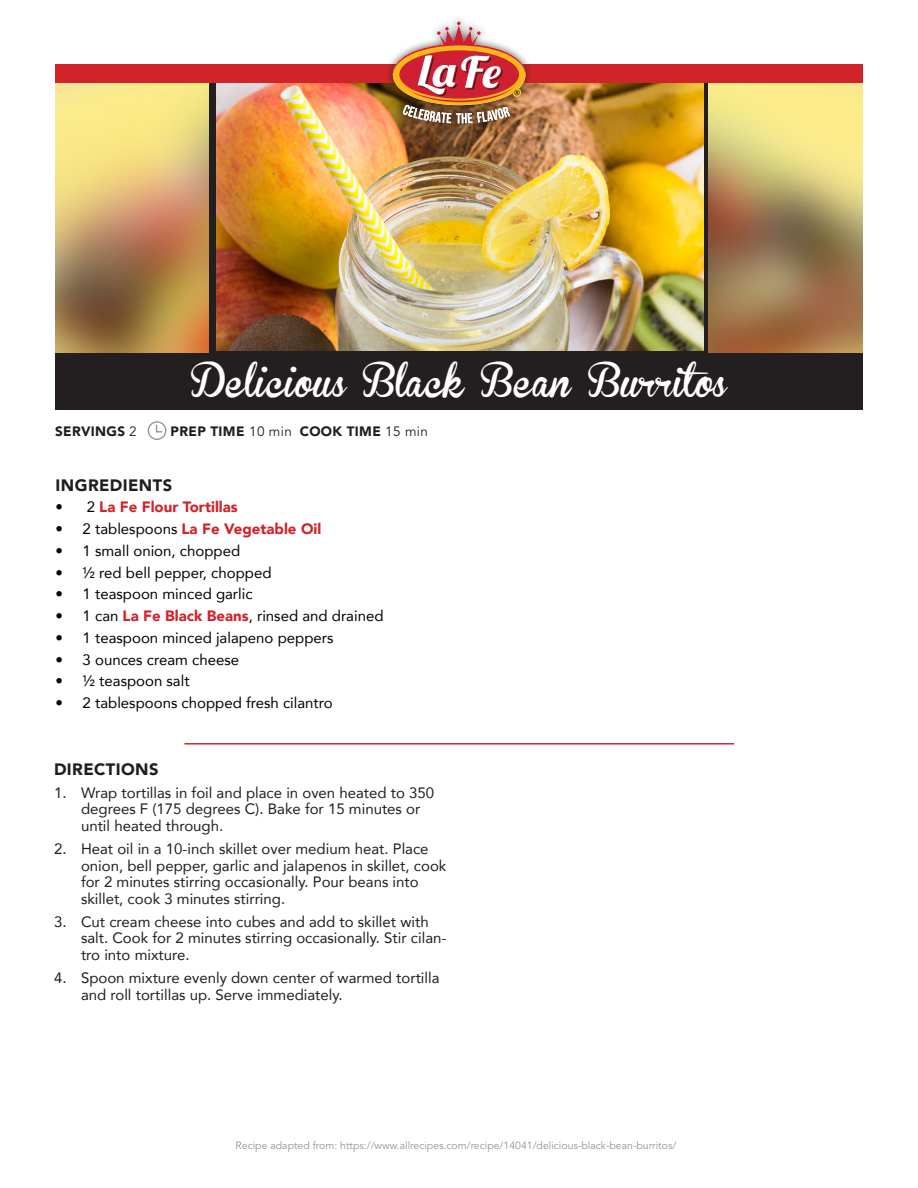
<style>
.page{position:relative;width:918px;height:1188px;background:#fff}
.page>*{position:absolute;margin:0;border:0;box-sizing:border-box;transform-origin:0 0}
.t1{font:33px "Brannboll Fet";color:#fff}
.t2{font:900 16.5px "Avenir";letter-spacing:.025em;color:#201d1e}
.t3{font:15px/16.5px "Avenir";color:#201d1e}
.t4{font:15px "Avenir";color:#000}
.t5{font:900 15px "Avenir";color:#d1232a}
.t6{font:900 13.5px "Avenir LT Std";letter-spacing:.025em;color:#201d1e}
.t7{font:10.5px "Avenir LT Std";color:#989293}
.s1{font-weight:400}
.s2{font-weight:400;color:#000}
.s3{font-weight:900;color:#d1232a}
</style>
<div class="page">
<img style="left:55px;top:83px;width:808px;height:270px">
<div style="left:55px;top:353px;width:808px;height:57px;background:#231f20"></div>
<svg style="left:210px;top:83px;width:498px;height:270px;background:#3b342b"></svg>
<hr style="left:184px;top:743px;width:550px;height:2px;background:#d1232a">
<svg style="left:147px;top:421px;width:20px;height:19px"></svg>
<img style="left:216px;top:83px;width:487px;height:267px">
<div style="left:55px;top:65px;width:808px;height:18px;background:#d1232a"></div>
<div style="left:385px;top:14px;width:149px;height:118px;background:#231f20;opacity:.75"></div>
<svg style="left:393px;top:22px;width:132px;height:101px"></svg>
<p class="t1" style="left:191px;top:365px;width:538px">Delicious Black Bean Burritos</p>
<p class="t6" style="left:55px;top:423px;width:83px">SERVINGS <span class="s1">2</span></p>
<p class="t6" style="left:171px;top:423px;width:259px">PREP TIME <span class="s1">10 min</span> COOK TIME <span class="s1">15 min</span></p>
<p class="t2" style="left:56px;top:471px;width:118px">INGREDIENTS</p>
<p class="t5" style="left:56px;top:494px;width:184px"><span class="s2">• 2</span> La Fe Flour Tortillas</p>
<p class="t5" style="left:56px;top:516px;width:267px"><span class="s2">• 2 tablespoons</span> La Fe Vegetable Oil</p>
<p class="t4" style="left:56px;top:539px;width:186px">• 1 small onion, chopped</p>
<p class="t4" style="left:56px;top:560px;width:217px">• ½ red bell pepper, chopped</p>
<p class="t4" style="left:56px;top:582px;width:199px">• 1 teaspoon minced garlic</p>
<p class="t4" style="left:56px;top:604px;width:329px">• 1 can <span class="s3">La Fe Black Beans</span>, rinsed and drained</p>
<p class="t4" style="left:56px;top:626px;width:279px">• 1 teaspoon minced jalapeno peppers</p>
<p class="t4" style="left:56px;top:647px;width:185px">• 3 ounces cream cheese</p>
<p class="t4" style="left:56px;top:669px;width:136px">• ½ teaspoon salt</p>
<p class="t4" style="left:56px;top:691px;width:279px">• 2 tablespoons chopped fresh cilantro</p>
<p class="t2" style="left:54px;top:755px;width:106px">DIRECTIONS</p>
<p class="t3" style="left:81px;top:784px;width:355px;text-indent:-27px">1. Wrap tortillas in foil and place in oven heated to 350 degrees F (175 degrees C). Bake for 15 minutes or until heated through.</p>
<p class="t3" style="left:81px;top:840px;width:367px;text-indent:-27px">2. Heat oil in a 10-inch skillet over medium heat. Place onion, bell pepper, garlic and jalapenos in skillet, cook for 2 minutes stirring occasionally. Pour beans into skillet, cook 3 minutes stirring.</p>
<p class="t3" style="left:81px;top:913px;width:367px;text-indent:-27px">3. Cut cream cheese into cubes and add to skillet with salt. Cook for 2 minutes stirring occasionally. Stir cilan&shy;tro into mixture.</p>
<p class="t3" style="left:81px;top:969px;width:360px;text-indent:-27px">4. Spoon mixture evenly down center of warmed tortilla and roll tortillas up. Serve immediately.</p>
<p class="t7" style="left:236px;top:1139px;width:442px">Recipe adapted from: https://www.allrecipes.com/recipe/14041/delicious-black-bean-burritos/</p>
</div>
